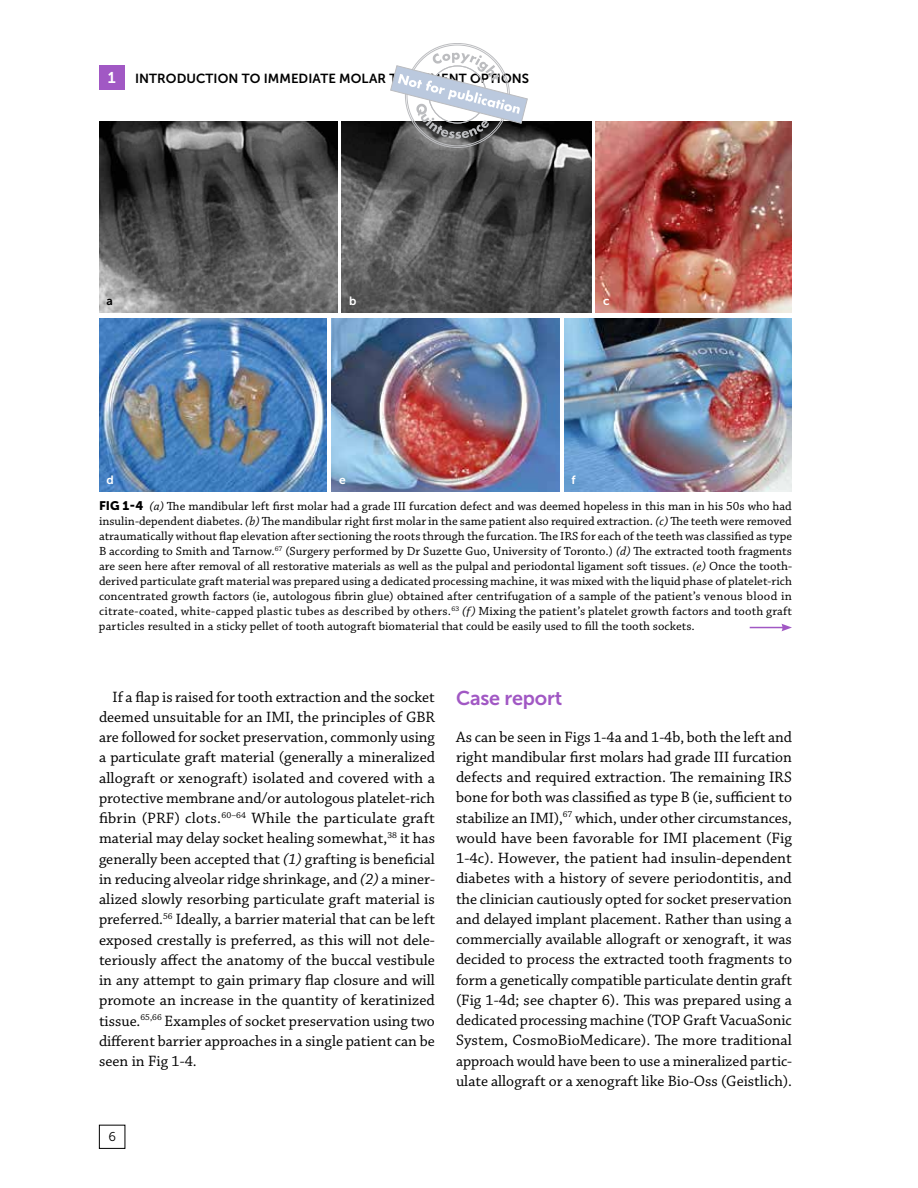
<style>
.page{position:relative;width:918px;height:1188px;background:#fff}
.page>*{position:absolute;margin:0;border:0;box-sizing:border-box;transform-origin:0 0}
.t1{font:19.8px "Museo Sans 700";letter-spacing:-.01em;color:#a158c4}
.t2{font:15.75px/20.2px "Chaparral Pro";color:#000;text-align:justify}
.t3{font:13.2px "Museo Sans 700";letter-spacing:.005em;color:#000}
.t4{font:12.75px "Museo Sans 300";color:#000}
.t5{font:12.3px/15px "Chaparral Pro Capt";color:#000;text-align:justify}
.t6{font:12px "Museo Sans 700";color:#fff}
.t7{font:12px "Museo Sans 700";color:#000}
.s1{font-size:15.6px;color:#fff}
.s2{font-family:"Museo Sans 900"}
.s3{font-family:"Chaparral Pro It Capt"}
.s4{font-style:italic}
</style>
<div class="page">
<div style="left:99px;top:65px;width:26px;height:25px;background:#a158c4"></div>
<div style="left:99px;top:1125px;width:26px;height:24px;border:1px solid #000"></div>
<img style="left:99px;top:318px;width:228px;height:174px">
<img style="left:332px;top:318px;width:228px;height:174px">
<img style="left:564px;top:318px;width:228px;height:174px">
<hr style="left:750px;top:627px;width:34px;height:1px;background:#a158c4">
<svg style="left:781px;top:624px;width:11px;height:7px"></svg>
<img style="left:99px;top:122px;width:238px;height:190px">
<img style="left:342px;top:122px;width:249px;height:190px">
<img style="left:596px;top:122px;width:196px;height:190px">
<svg style="left:390px;top:43px;width:138px;height:105px"></svg>
<p class="t3" style="left:108px;top:71px;width:423px"><span class="s1">1</span> INTRODUCTION TO IMMEDIATE MOLAR TREATMENT OPTIONS</p>
<p class="t7" style="left:106px;top:294px;width:8px">a</p>
<p class="t6" style="left:349px;top:294px;width:9px">b</p>
<p class="t6" style="left:603px;top:294px;width:8px">c</p>
<p class="t6" style="left:107px;top:473px;width:9px">d</p>
<p class="t6" style="left:339px;top:473px;width:8px">e</p>
<p class="t6" style="left:571px;top:473px;width:6px">f</p>
<p class="t5" style="left:99px;top:499px;width:695px"><span class="s2">FIG 1-4</span> <span class="s3">(a)</span> The mandibular left first molar had a grade III furcation defect and was deemed hopeless in this man in his 50s who had insulin-dependent diabetes. <span class="s3">(b)</span> The mandibular right first molar in the same patient also required extraction. <span class="s3">(c)</span> The teeth were removed atraumatically without flap elevation after sectioning the roots through the furcation. The IRS for each of the teeth was classified as type B according to Smith and Tarnow.<sup>67</sup> (Surgery performed by Dr Suzette Guo, University of Toronto.) <span class="s3">(d)</span> The extracted tooth fragments are seen here after removal of all restorative materials as well as the pulpal and periodontal ligament soft tissues. <span class="s3">(e)</span> Once the tooth&shy;derived particulate graft material was prepared using a dedicated processing machine, it was mixed with the liquid phase of platelet-rich concentrated growth factors (ie, autologous fibrin glue) obtained after centrifugation of a sample of the patient’s venous blood in citrate-coated, white-capped plastic tubes as described by others.<sup>63</sup> <span class="s3">(f)</span> Mixing the patient’s platelet growth factors and tooth graft particles resulted in a sticky pellet of tooth autograft biomaterial that could be easily used to fill the tooth sockets.</p>
<p class="t2" style="left:99px;top:687px;width:338px;text-indent:14px">If a flap is raised for tooth extraction and the socket deemed unsuitable for an IMI, the principles of GBR are followed for socket preservation, commonly using a particulate graft material (generally a mineralized allograft or xenograft) isolated and covered with a protective membrane and/or autologous platelet-rich fibrin (PRF) clots.<sup>60–64</sup> While the particulate graft material may delay socket healing somewhat,<sup>38</sup> it has generally been accepted that <span class="s4">(1)</span> grafting is beneficial in reducing alveolar ridge shrinkage, and <span class="s4">(2)</span> a miner&shy;alized slowly resorbing particulate graft material is preferred.<sup>56</sup> Ideally, a barrier material that can be left exposed crestally is preferred, as this will not dele&shy;teriously affect the anatomy of the buccal vestibule in any attempt to gain primary flap closure and will promote an increase in the quantity of keratinized tissue.<sup>65,66</sup> Examples of socket preservation using two different barrier approaches in a single patient can be seen in Fig 1-4.</p>
<p class="t1" style="left:456px;top:687px;width:108px">Case report</p>
<p class="t2" style="left:456px;top:727px;width:338px">As can be seen in Figs 1-4a and 1-4b, both the left and right mandibular first molars had grade III furcation defects and required extraction. The remaining IRS bone for both was classified as type B (ie, sufficient to stabilize an IMI),<sup>67</sup> which, under other circumstances, would have been favorable for IMI placement (Fig 1-4c). However, the patient had insulin-dependent diabetes with a history of severe periodontitis, and the clinician cautiously opted for socket preservation and delayed implant placement. Rather than using a commercially available allograft or xenograft, it was decided to process the extracted tooth fragments to form a genetically compatible particulate dentin graft (Fig 1-4d; see chapter 6). This was prepared using a dedicated processing machine (TOP Graft VacuaSonic System, CosmoBioMedicare). The more traditional approach would have been to use a mineralized partic&shy;ulate allograft or a xenograft like Bio-Oss (Geistlich).</p>
<p class="t4" style="left:108px;top:1129px;width:9px">6</p>
</div>
